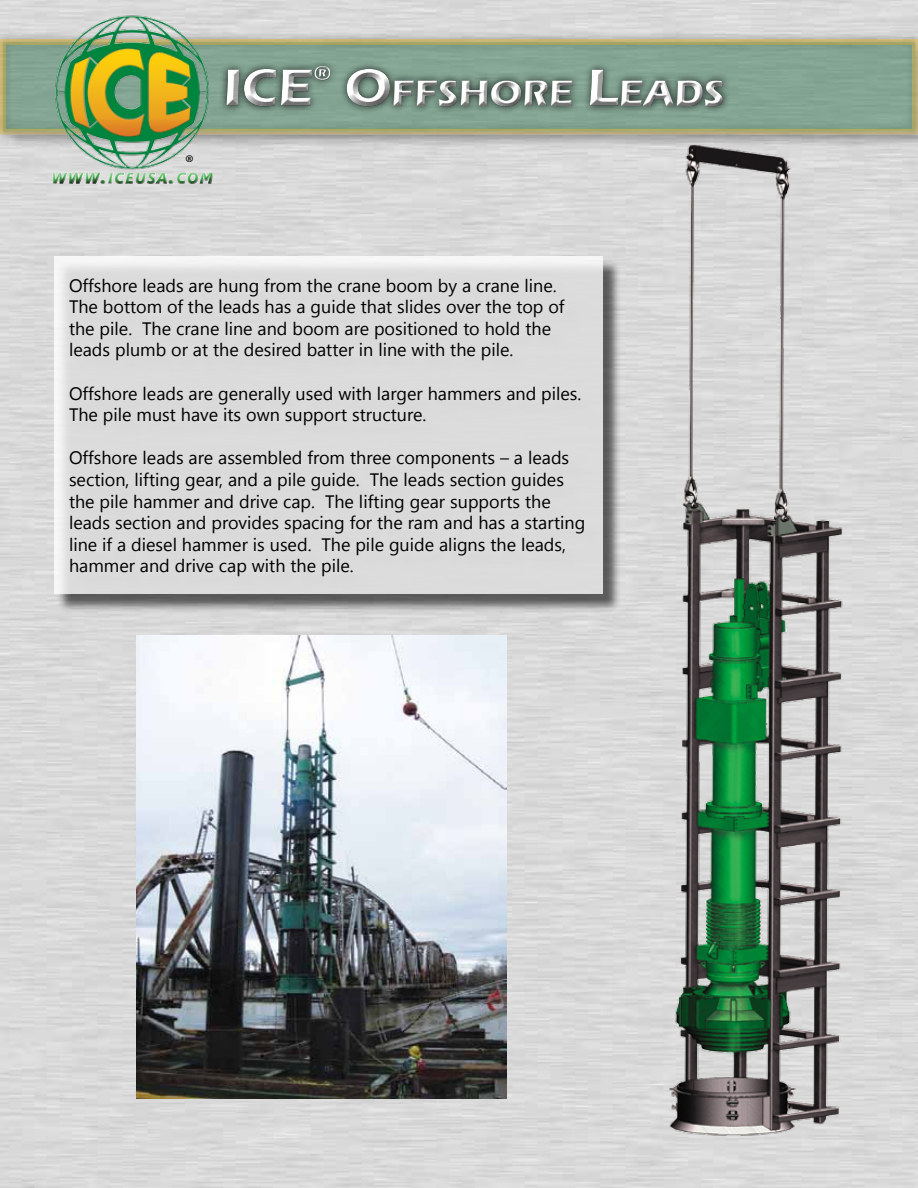
<style>
.page{position:relative;width:918px;height:1188px;background:#d9d9d9}
.page>*{position:absolute;margin:0;border:0;box-sizing:border-box;transform-origin:0 0}
.t1{font:700 54px "Eras ITC";color:#fff}
.t2{font:700 37.8px "Eras ITC";color:#fff}
.t3{font:27px "Minion Pro";color:#000}
.t4{font:700 21px "Eras ITC";color:#fff}
.t5{font:18px/21.6px "Segoe UI";color:#000}
.t6{font:italic 700 14.7px "Segoe UI";letter-spacing:.115em;color:#41ad49}
.s1{font-size:54px}
.s2{font-size:21px}
</style>
<div class="page">
<div style="left:0;top:31px;width:918px;height:112px;background:#000;opacity:.75"></div>
<div style="left:0;top:38px;width:918px;height:118px;background:#000;opacity:.75"></div>
<img style="left:51px;top:11px;width:162px;height:151px">
<div style="left:42px;top:162px;width:180px;height:29px;background:#fff;opacity:.75"></div>
<div style="left:45px;top:165px;width:179px;height:27px;background:#000;opacity:.75"></div>
<div style="left:56px;top:259px;width:566px;height:353px;background:#000;opacity:.75"></div>
<div style="left:54px;top:257px;width:549px;height:337px;background:#dbdbdb"></div>
<img style="left:137px;top:636px;width:369px;height:462px">
<img style="left:603px;top:132px;width:274px;height:1008px">
<div style="left:215px;top:54px;width:520px;height:56px;background:#84a594"></div>
<div style="left:215px;top:61px;width:520px;height:57px;background:#000;opacity:.75"></div>
<h1 class="t1" style="left:224px;top:57px;width:92px">ICE</h1>
<p class="t4" style="left:314px;top:61px;width:19px">®</p>
<h2 class="t2" style="left:345px;top:71px;width:382px"><span class="s1">O</span>FFSHORE <span class="s1">L</span>EADS</h2>
<h3 class="t3" style="left:185px;top:147px;width:10px">®</h3>
<p class="t6" style="left:51px;top:168px;width:163px">WWW<span class="s2">.</span>ICEUSA<span class="s2">.</span>COM</p>
<p class="t5" style="left:69px;top:274px;width:497px">Offshore leads are hung from the crane boom by a crane line.<br>The bottom of the leads has a guide that slides over the top of the pile. The crane line and boom are positioned to hold the leads plumb or at the desired batter in line with the pile.</p>
<p class="t5" style="left:69px;top:382px;width:514px">Offshore leads are generally used with larger hammers and piles.<br>The pile must have its own support structure.</p>
<p class="t5" style="left:69px;top:446px;width:518px">Offshore leads are assembled from three components – a leads section, lifting gear, and a pile guide. The leads section guides the pile hammer and drive cap. The lifting gear supports the leads section and provides spacing for the ram and has a starting line if a diesel hammer is used. The pile guide aligns the leads, hammer and drive cap with the pile.</p>
</div>
